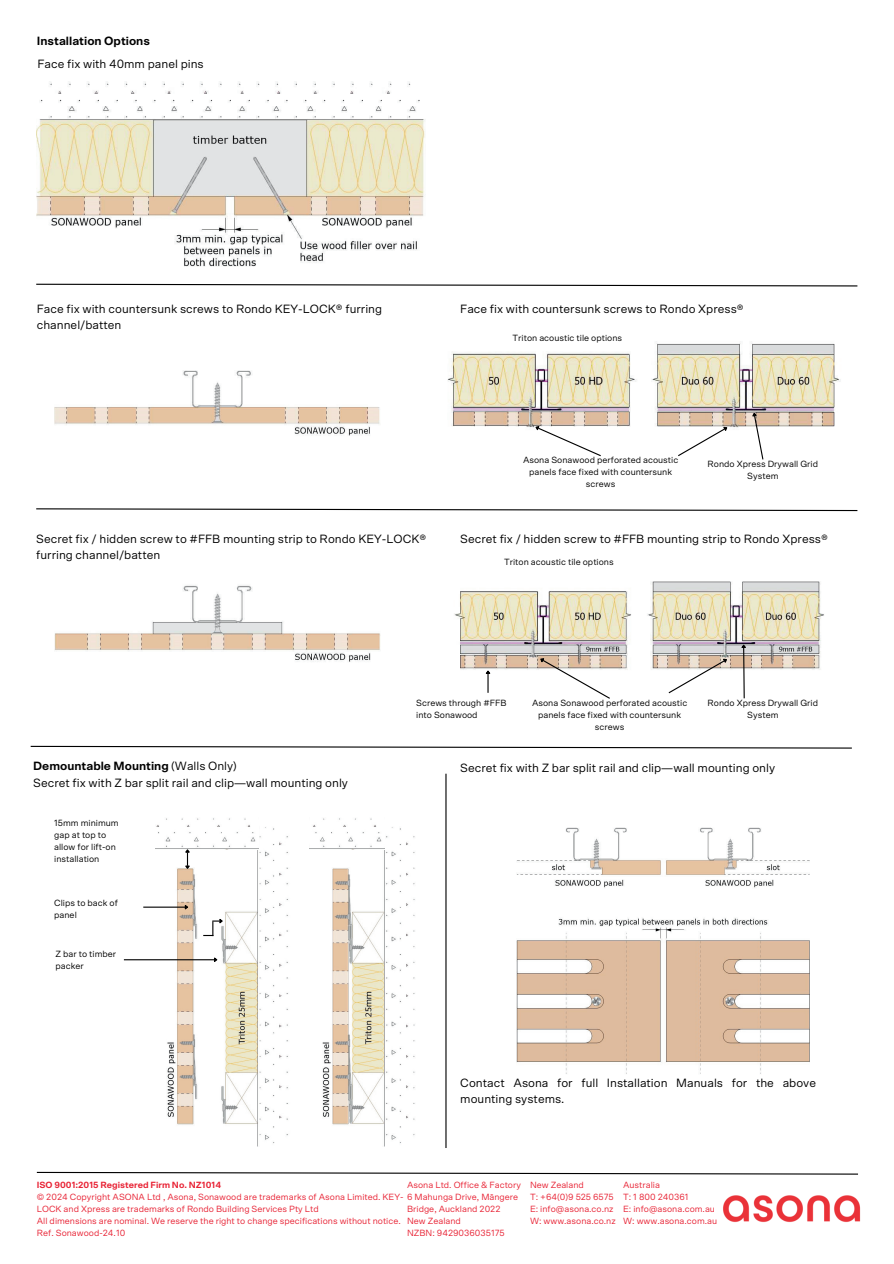
<style>
.page{position:relative;width:894px;height:1264px;background:#fff}
.page>*{position:absolute;margin:0;border:0;box-sizing:border-box;transform-origin:0 0}
.t1{font:12px/16px "Scto Grotesk A";color:#000}
.t2{font:700 12px "Scto Grotesk A";color:#000}
.t3{font:9px/12px "Scto Grotesk A";color:#e82234}
.t4{font:9px/12px "Scto Grotesk A";color:#000;text-align:center}
.t5{font:700 9px "Scto Grotesk A";color:#e82234}
.s1{font-weight:700}
</style>
<div class="page">
<svg style="left:36px;top:1171px;width:822px;height:4px"></svg>
<img style="left:147px;top:827px;width:268px;height:319px">
<img style="left:516px;top:827px;width:293px;height:247px">
<img style="left:54px;top:585px;width:326px;height:77px">
<img style="left:454px;top:581px;width:370px;height:112px">
<img style="left:54px;top:370px;width:326px;height:66px">
<img style="left:447px;top:343px;width:394px;height:85px">
<img style="left:37px;top:82px;width:388px;height:185px">
<svg style="left:36px;top:283px;width:822px;height:4px"></svg>
<svg style="left:36px;top:508px;width:822px;height:3px"></svg>
<svg style="left:534px;top:425px;width:68px;height:32px"></svg>
<svg style="left:676px;top:426px;width:52px;height:31px"></svg>
<svg style="left:751px;top:411px;width:13px;height:49px"></svg>
<svg style="left:539px;top:657px;width:72px;height:42px"></svg>
<svg style="left:667px;top:657px;width:60px;height:37px"></svg>
<svg style="left:740px;top:643px;width:7px;height:56px"></svg>
<svg style="left:30px;top:745px;width:822px;height:4px"></svg>
<svg style="left:484px;top:669px;width:8px;height:23px"></svg>
<hr style="left:445px;top:773px;width:1px;height:374px;background:#000">
<img style="left:155px;top:818px;width:104px;height:31px">
<img style="left:309px;top:818px;width:75px;height:31px">
<hr style="left:124px;top:959px;width:90px;height:1px;background:#000">
<svg style="left:213px;top:956px;width:5px;height:7px"></svg>
<hr style="left:143px;top:906px;width:42px;height:1px;background:#000">
<svg style="left:184px;top:903px;width:5px;height:8px"></svg>
<svg style="left:183px;top:848px;width:8px;height:22px"></svg>
<svg style="left:203px;top:917px;width:21px;height:19px"></svg>
<img style="left:723px;top:1195px;width:138px;height:28px">
<p class="t2" style="left:37px;top:34px;width:115px">Installation Options</p>
<p class="t1" style="left:37px;top:56px;width:168px">Face fix with 40mm panel pins</p>
<p class="t1" style="left:37px;top:301px;width:347px">Face fix with countersunk screws to Rondo KEY-LOCK® furring channel/batten</p>
<p class="t1" style="left:460px;top:301px;width:285px">Face fix with countersunk screws to Rondo Xpress®</p>
<p class="t4" style="left:512px;top:332px;width:111px">Triton acoustic tile options</p>
<p class="t4" style="left:523px;top:454px;width:157px">Asona Sonawood perforated acoustic panels face fixed with countersunk screws</p>
<p class="t4" style="left:707px;top:457px;width:112px">Rondo Xpress Drywall Grid<br>System</p>
<p class="t1" style="left:36px;top:531px;width:391px">Secret fix / hidden screw to #FFB mounting strip to Rondo KEY-LOCK® furring channel/batten</p>
<p class="t1" style="left:460px;top:531px;width:369px">Secret fix / hidden screw to #FFB mounting strip to Rondo Xpress®</p>
<p class="t4" style="left:504px;top:556px;width:111px">Triton acoustic tile options</p>
<p class="t4" style="left:416px;top:696px;width:92px;text-align:left">Screws through #FFB into Sonawood</p>
<p class="t4" style="left:532px;top:696px;width:157px">Asona Sonawood perforated acoustic panels face fixed with countersunk screws</p>
<p class="t4" style="left:707px;top:696px;width:112px">Rondo Xpress Drywall Grid<br>System</p>
<p class="t1" style="left:33px;top:757px;width:316px;line-height:17px"><span class="s1">Demountable Mounting</span> (Walls Only)<br>Secret fix with Z bar split rail and clip—wall mounting only</p>
<p class="t1" style="left:460px;top:759px;width:316px">Secret fix with Z bar split rail and clip—wall mounting only</p>
<p class="t4" style="left:54px;top:817px;width:66px;text-align:left">15mm minimum gap at top to allow for lift-on installation</p>
<p class="t4" style="left:54px;top:897px;width:65px;text-align:left">Clips to back of panel</p>
<p class="t4" style="left:55px;top:947px;width:62px;text-align:left">Z bar to timber packer</p>
<p class="t1" style="left:460px;top:1074px;width:357px">Contact Asona for full Installation Manuals for the above mounting systems.</p>
<p class="t5" style="left:37px;top:1179px;width:186px">ISO 9001:2015 Registered Firm No. NZ1014</p>
<p class="t3" style="left:37px;top:1190px;width:482px">© 2024 Copyright ASONA Ltd , Asona, Sonawood are trademarks of Asona Limited. KEY- 6 Mahunga Drive, Māngere LOCK and Xpress are trademarks of Rondo Building Services Pty Ltd<br>All dimensions are nominal. We reserve the right to change specifications without notice.<br>Ref. Sonawood-24.10</p>
<p class="t3" style="left:407px;top:1178px;width:115px">Asona Ltd. Office &amp; Factory</p>
<p class="t3" style="left:407px;top:1202px;width:99px">Bridge, Auckland 2022<br>New Zealand<br>NZBN: 9429036035175</p>
<p class="t3" style="left:530px;top:1178px;width:87px">New Zealand<br>T: +64(0)9 525 6575<br>E: info@asona.co.nz<br>W: www.asona.co.nz</p>
<p class="t3" style="left:623px;top:1178px;width:96px">Australia<br>T: 1 800 240361<br>E: info@asona.com.au<br>W: www.asona.com.au</p>
</div>
